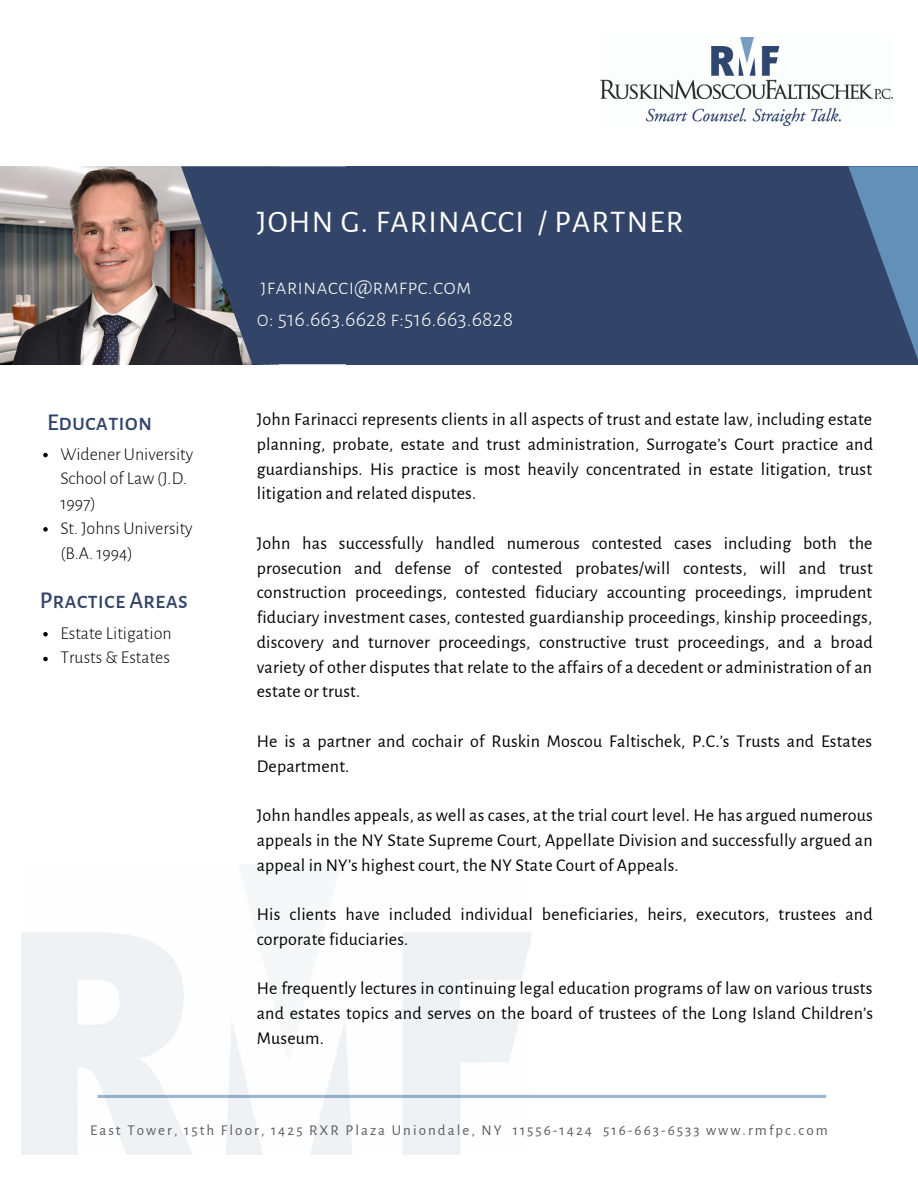
<style>
.page{position:relative;width:918px;height:1188px;background:#fff}
.page>*{position:absolute;margin:0;border:0;box-sizing:border-box;transform-origin:0 0}
.t1{font:31.5px "Alegreya Sans SC";letter-spacing:.04em;color:#fff}
.t2{font:500 23.55px "Alegreya Sans SC";color:#324568}
.t3{font:300 22.5px "Alegreya Sans SC";color:#fff}
.t4{font:18px/24.8px "Alegreya Sans";letter-spacing:.01em;color:#000;text-align:justify}
.t5{font:300 18px/24.8px "Alegreya Sans";color:#000}
.t6{font:15px "Alegreya Sans";letter-spacing:.135em;color:#5d5a62}
</style>
<div class="page">
<img style="left:0;top:166px;width:181px;height:198px">
<div style="left:346px;top:166px;width:572px;height:198px;background:#324568"></div>
<svg style="left:181px;top:166px;width:165px;height:198px;background:#3e4b66"></svg>
<svg style="left:848px;top:166px;width:70px;height:193px"></svg>
<img style="left:600px;top:37px;width:293px;height:89px">
<svg style="left:98px;top:1095px;width:728px;height:3px;background:#9bb5cd"></svg>
<svg style="left:43px;top:453px;width:5px;height:4px"></svg>
<svg style="left:43px;top:527px;width:5px;height:5px"></svg>
<svg style="left:43px;top:632px;width:5px;height:4px"></svg>
<svg style="left:43px;top:657px;width:5px;height:4px"></svg>
<p class="t1" style="left:257px;top:207px;width:428px">JOHN G. FARINACCI / PARTNER</p>
<p class="t2" style="left:47px;top:411px;width:107px">Education</p>
<p class="t5" style="left:60px;top:442px;width:135px">Widener University<br>School of Law (J.D.<br>1997)</p>
<p class="t5" style="left:60px;top:516px;width:134px">St. Johns University (B.A. 1994)</p>
<p class="t2" style="left:40px;top:589px;width:150px">Practice Areas</p>
<p class="t5" style="left:60px;top:621px;width:113px">Estate Litigation</p>
<p class="t5" style="left:60px;top:646px;width:111px">Trusts &amp; Estates</p>
<p class="t3" style="left:261px;top:276px;width:212px">jfarinacci@rmfpc.com</p>
<p class="t3" style="left:257px;top:308px;width:258px">0: 516.663.6628 f:516.663.6828</p>
<p class="t4" style="left:257px;top:407px;width:618px">John Farinacci represents clients in all aspects of trust and estate law, including estate planning, probate, estate and trust administration, Surrogate’s Court practice and guardianships. His practice is most heavily concentrated in estate litigation, trust litigation and related disputes.</p>
<p class="t4" style="left:257px;top:531px;width:618px">John has successfully handled numerous contested cases including both the prosecution and defense of contested probates/will contests, will and trust construction proceedings, contested fiduciary accounting proceedings, imprudent fiduciary investment cases, contested guardianship proceedings, kinship proceedings, discovery and turnover proceedings, constructive trust proceedings, and a broad variety of other disputes that relate to the affairs of a decedent or administration of an estate or trust.</p>
<p class="t4" style="left:257px;top:729px;width:617px">He is a partner and cochair of Ruskin Moscou Faltischek, P.C.’s Trusts and Estates<br>Department.</p>
<p class="t4" style="left:257px;top:803px;width:618px">John handles appeals, as well as cases, at the trial court level. He has argued numerous appeals in the NY State Supreme Court, Appellate Division and successfully argued an appeal in NY’s highest court, the NY State Court of Appeals.</p>
<p class="t4" style="left:257px;top:902px;width:617px">His clients have included individual beneficiaries, heirs, executors, trustees and corporate fiduciaries.</p>
<p class="t4" style="left:257px;top:977px;width:618px">He frequently lectures in continuing legal education programs of law on various trusts and estates topics and serves on the board of trustees of the Long Island Children’s Museum.</p>
<p class="t6" style="left:90px;top:1123px;width:739px">East Tower, 15th Floor, 1425 RXR Plaza Uniondale, NY 11556-1424 516-663-6533 www.rmfpc.com</p>
</div>
